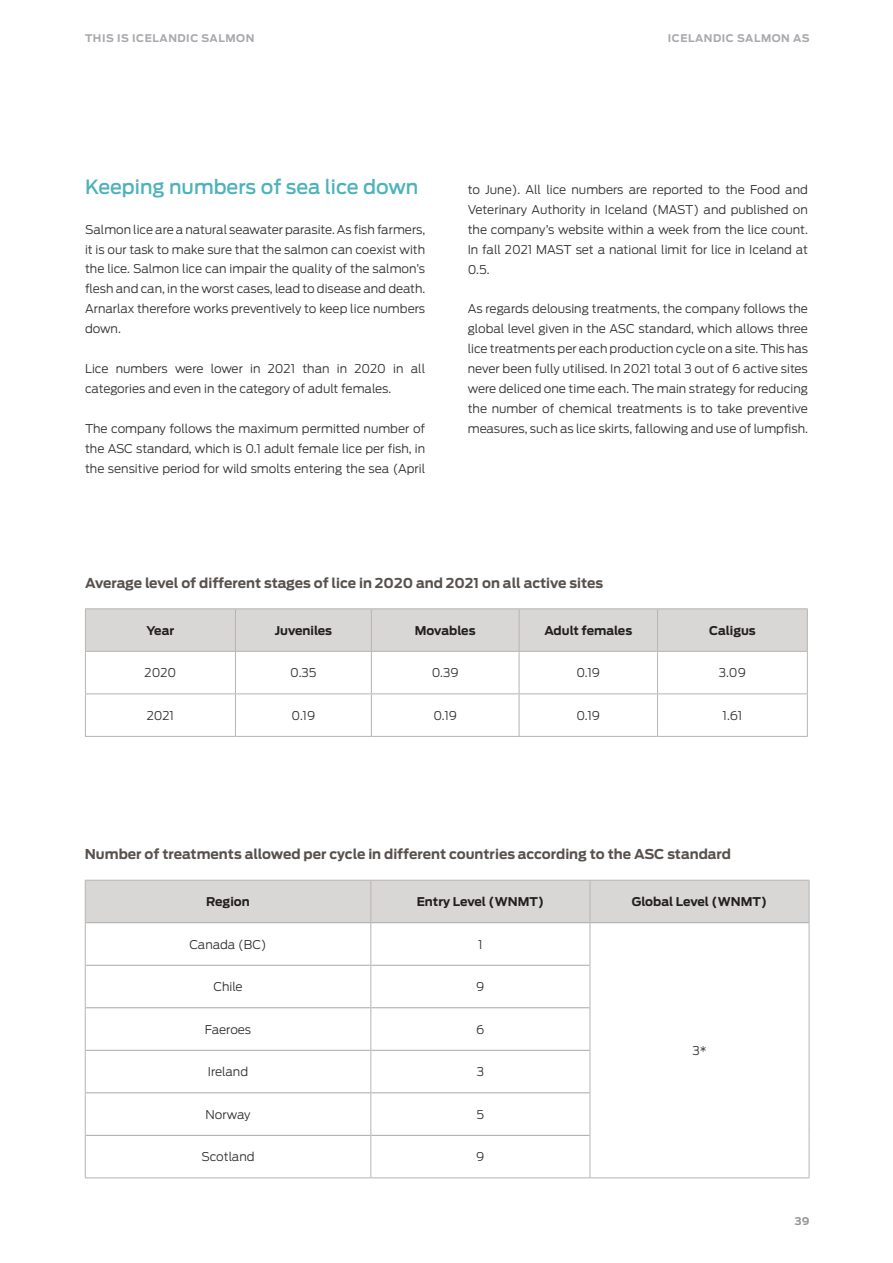
<style>
.page{position:relative;width:893px;height:1263px;background:#fff}
.page>*{position:absolute;margin:0;border:0;box-sizing:border-box;transform-origin:0 0}
.t1{font:500 19.5px "Ford Antenna";color:#4eb2bc}
.t2{font:700 13.5px "Ford Antenna";color:#58514d}
.t3{font:300 12px/20px "Ford Antenna";color:#312f30;text-align:justify}
.t4{font:700 12px "Ford Antenna";color:#231f20}
.t5{font:700 10.5px "Ford Antenna";letter-spacing:.05em;color:#a8a9ad}
.t6{font:700 10.5px "Ford Antenna";color:#939598}
</style>
<div class="page">
<div style="left:86px;top:609px;width:721px;height:42px;background:#d9d7d6"></div>
<hr style="left:85px;top:608px;width:150px;height:1px;background:#b7b4b3">
<hr style="left:85px;top:609px;width:1px;height:42px;background:#b7b4b3">
<hr style="left:235px;top:608px;width:136px;height:1px;background:#b7b4b3">
<hr style="left:235px;top:609px;width:1px;height:42px;background:#b7b4b3">
<hr style="left:371px;top:608px;width:148px;height:1px;background:#b7b4b3">
<hr style="left:371px;top:609px;width:1px;height:42px;background:#b7b4b3">
<hr style="left:519px;top:608px;width:139px;height:1px;background:#b7b4b3">
<hr style="left:519px;top:609px;width:1px;height:42px;background:#b7b4b3">
<hr style="left:658px;top:608px;width:150px;height:1px;background:#b7b4b3">
<hr style="left:657px;top:609px;width:1px;height:42px;background:#b7b4b3">
<hr style="left:807px;top:609px;width:1px;height:42px;background:#b7b4b3">
<hr style="left:85px;top:651px;width:150px;height:1px;background:#b7b4b3">
<hr style="left:85px;top:652px;width:1px;height:41px;background:#b7b4b3">
<hr style="left:235px;top:651px;width:136px;height:1px;background:#b7b4b3">
<hr style="left:235px;top:652px;width:1px;height:41px;background:#b7b4b3">
<hr style="left:371px;top:651px;width:148px;height:1px;background:#b7b4b3">
<hr style="left:371px;top:652px;width:1px;height:41px;background:#b7b4b3">
<hr style="left:519px;top:651px;width:139px;height:1px;background:#b7b4b3">
<hr style="left:519px;top:652px;width:1px;height:41px;background:#b7b4b3">
<hr style="left:658px;top:651px;width:150px;height:1px;background:#b7b4b3">
<hr style="left:657px;top:652px;width:1px;height:41px;background:#b7b4b3">
<hr style="left:807px;top:652px;width:1px;height:41px;background:#b7b4b3">
<hr style="left:85px;top:693px;width:150px;height:1px;background:#b7b4b3">
<hr style="left:85px;top:694px;width:1px;height:42px;background:#b7b4b3">
<hr style="left:235px;top:693px;width:136px;height:1px;background:#b7b4b3">
<hr style="left:235px;top:694px;width:1px;height:42px;background:#b7b4b3">
<hr style="left:371px;top:693px;width:148px;height:1px;background:#b7b4b3">
<hr style="left:371px;top:694px;width:1px;height:42px;background:#b7b4b3">
<hr style="left:519px;top:693px;width:139px;height:1px;background:#b7b4b3">
<hr style="left:519px;top:694px;width:1px;height:42px;background:#b7b4b3">
<hr style="left:658px;top:693px;width:150px;height:1px;background:#b7b4b3">
<hr style="left:657px;top:694px;width:1px;height:42px;background:#b7b4b3">
<hr style="left:807px;top:694px;width:1px;height:42px;background:#b7b4b3">
<hr style="left:85px;top:736px;width:150px;height:1px;background:#b7b4b3">
<hr style="left:235px;top:736px;width:136px;height:1px;background:#b7b4b3">
<hr style="left:371px;top:736px;width:148px;height:1px;background:#b7b4b3">
<hr style="left:519px;top:736px;width:139px;height:1px;background:#b7b4b3">
<hr style="left:658px;top:736px;width:150px;height:1px;background:#b7b4b3">
<div style="left:86px;top:881px;width:723px;height:41px;background:#d9d7d6"></div>
<hr style="left:86px;top:922px;width:284px;height:1px;background:#a8a9ad">
<hr style="left:371px;top:922px;width:219px;height:1px;background:#a8a9ad">
<hr style="left:590px;top:922px;width:219px;height:1px;background:#a8a9ad">
<hr style="left:86px;top:965px;width:284px;height:1px;background:#a8a9ad">
<hr style="left:371px;top:965px;width:219px;height:1px;background:#a8a9ad">
<hr style="left:86px;top:1007px;width:284px;height:1px;background:#a8a9ad">
<hr style="left:371px;top:1007px;width:219px;height:1px;background:#a8a9ad">
<hr style="left:86px;top:1050px;width:284px;height:1px;background:#a8a9ad">
<hr style="left:371px;top:1050px;width:219px;height:1px;background:#a8a9ad">
<hr style="left:86px;top:1092px;width:284px;height:1px;background:#a8a9ad">
<hr style="left:371px;top:1092px;width:219px;height:1px;background:#a8a9ad">
<hr style="left:86px;top:1135px;width:284px;height:1px;background:#a8a9ad">
<hr style="left:371px;top:1135px;width:219px;height:1px;background:#a8a9ad">
<hr style="left:85px;top:880px;width:286px;height:1px;background:#b7b4b3">
<hr style="left:85px;top:880px;width:1px;height:43px;background:#b7b4b3">
<hr style="left:371px;top:880px;width:219px;height:1px;background:#b7b4b3">
<hr style="left:370px;top:880px;width:1px;height:43px;background:#b7b4b3">
<hr style="left:590px;top:880px;width:219px;height:1px;background:#b7b4b3">
<hr style="left:590px;top:880px;width:1px;height:43px;background:#b7b4b3">
<hr style="left:809px;top:880px;width:1px;height:43px;background:#b7b4b3">
<hr style="left:85px;top:923px;width:1px;height:42px;background:#b7b4b3">
<hr style="left:370px;top:923px;width:1px;height:42px;background:#b7b4b3">
<hr style="left:590px;top:923px;width:1px;height:42px;background:#b7b4b3">
<hr style="left:809px;top:923px;width:1px;height:42px;background:#b7b4b3">
<hr style="left:85px;top:965px;width:1px;height:43px;background:#b7b4b3">
<hr style="left:370px;top:965px;width:1px;height:43px;background:#b7b4b3">
<hr style="left:590px;top:965px;width:1px;height:43px;background:#b7b4b3">
<hr style="left:809px;top:965px;width:1px;height:43px;background:#b7b4b3">
<hr style="left:85px;top:1008px;width:1px;height:42px;background:#b7b4b3">
<hr style="left:370px;top:1008px;width:1px;height:42px;background:#b7b4b3">
<hr style="left:590px;top:1008px;width:1px;height:42px;background:#b7b4b3">
<hr style="left:809px;top:1008px;width:1px;height:42px;background:#b7b4b3">
<hr style="left:85px;top:1050px;width:1px;height:43px;background:#b7b4b3">
<hr style="left:370px;top:1050px;width:1px;height:43px;background:#b7b4b3">
<hr style="left:590px;top:1050px;width:1px;height:43px;background:#b7b4b3">
<hr style="left:809px;top:1050px;width:1px;height:43px;background:#b7b4b3">
<hr style="left:85px;top:1093px;width:1px;height:42px;background:#b7b4b3">
<hr style="left:370px;top:1093px;width:1px;height:42px;background:#b7b4b3">
<hr style="left:590px;top:1093px;width:1px;height:42px;background:#b7b4b3">
<hr style="left:809px;top:1093px;width:1px;height:42px;background:#b7b4b3">
<hr style="left:85px;top:1135px;width:1px;height:42px;background:#b7b4b3">
<hr style="left:370px;top:1135px;width:1px;height:42px;background:#b7b4b3">
<hr style="left:590px;top:1135px;width:1px;height:42px;background:#b7b4b3">
<hr style="left:809px;top:1135px;width:1px;height:42px;background:#b7b4b3">
<hr style="left:85px;top:1177px;width:286px;height:1px;background:#b7b4b3">
<hr style="left:371px;top:1177px;width:219px;height:1px;background:#b7b4b3">
<hr style="left:590px;top:1177px;width:219px;height:1px;background:#b7b4b3">
<p class="t5" style="left:85px;top:29px;width:171px">THIS IS ICELANDIC SALMON</p>
<p class="t5" style="left:668px;top:29px;width:143px">ICELANDIC SALMON AS</p>
<h1 class="t1" style="left:85px;top:170px;width:335px">Keeping numbers of sea lice down</h1>
<p class="t3" style="left:85px;top:218px;width:342px">Salmon lice are a natural seawater parasite. As fish farmers, it is our task to make sure that the salmon can coexist with the lice. Salmon lice can impair the quality of the salmon’s flesh and can, in the worst cases, lead to disease and death.<br>Arnarlax therefore works preventively to keep lice numbers down.</p>
<p class="t3" style="left:85px;top:357px;width:342px">Lice numbers were lower in 2021 than in 2020 in all categories and even in the category of adult females.</p>
<p class="t3" style="left:85px;top:417px;width:342px">The company follows the maximum permitted number of the ASC standard, which is 0.1 adult female lice per fish, in the sensitive period for wild smolts entering the sea (April</p>
<p class="t3" style="left:468px;top:178px;width:342px">to June). All lice numbers are reported to the Food and Veterinary Authority in Iceland (MAST) and published on the company’s website within a week from the lice count.<br>In fall 2021 MAST set a national limit for lice in Iceland at 0.5.</p>
<p class="t3" style="left:468px;top:298px;width:342px">As regards delousing treatments, the company follows the global level given in the ASC standard, which allows three lice treatments per each production cycle on a site. This has never been fully utilised. In 2021 total 3 out of 6 active sites were deliced one time each. The main strategy for reducing the number of chemical treatments is to take preventive measures, such as lice skirts, fallowing and use of lumpfish.</p>
<p class="t2" style="left:85px;top:571px;width:520px">Average level of different stages of lice in 2020 and 2021 on all active sites</p>
<p class="t4" style="left:147px;top:620px;width:29px">Year</p>
<p class="t4" style="left:275px;top:620px;width:59px">Juveniles</p>
<p class="t4" style="left:415px;top:620px;width:62px">Movables</p>
<p class="t4" style="left:544px;top:620px;width:89px">Adult females</p>
<p class="t4" style="left:709px;top:620px;width:48px">Caligus</p>
<p class="t3" style="left:145px;top:662px;width:33px">2020</p>
<p class="t3" style="left:290px;top:662px;width:28px">0.35</p>
<p class="t3" style="left:432px;top:662px;width:28px">0.39</p>
<p class="t3" style="left:576px;top:662px;width:25px">0.19</p>
<p class="t3" style="left:719px;top:662px;width:28px">3.09</p>
<p class="t3" style="left:147px;top:704px;width:29px">2021</p>
<p class="t3" style="left:292px;top:704px;width:25px">0.19</p>
<p class="t3" style="left:433px;top:704px;width:25px">0.19</p>
<p class="t3" style="left:576px;top:704px;width:25px">0.19</p>
<p class="t3" style="left:722px;top:704px;width:21px">1.61</p>
<p class="t2" style="left:85px;top:842px;width:648px">Number of treatments allowed per cycle in different countries according to the ASC standard</p>
<p class="t4" style="left:206px;top:891px;width:45px">Region</p>
<p class="t4" style="left:417px;top:891px;width:129px">Entry Level (WNMT)</p>
<p class="t4" style="left:632px;top:891px;width:137px">Global Level (WNMT)</p>
<p class="t3" style="left:189px;top:933px;width:79px">Canada (BC)</p>
<p class="t3" style="left:478px;top:933px;width:6px">1</p>
<p class="t3" style="left:213px;top:975px;width:31px">Chile</p>
<p class="t3" style="left:476px;top:975px;width:10px">9</p>
<p class="t3" style="left:205px;top:1018px;width:48px">Faeroes</p>
<p class="t3" style="left:476px;top:1018px;width:10px">6</p>
<p class="t3" style="left:208px;top:1060px;width:42px">Ireland</p>
<p class="t3" style="left:477px;top:1060px;width:9px">3</p>
<p class="t3" style="left:205px;top:1103px;width:47px">Norway</p>
<p class="t3" style="left:477px;top:1103px;width:9px">5</p>
<p class="t3" style="left:202px;top:1145px;width:55px">Scotland</p>
<p class="t3" style="left:476px;top:1145px;width:10px">9</p>
<p class="t3" style="left:692px;top:1039px;width:16px">3*</p>
<p class="t6" style="left:795px;top:1211px;width:16px">39</p>
</div>
